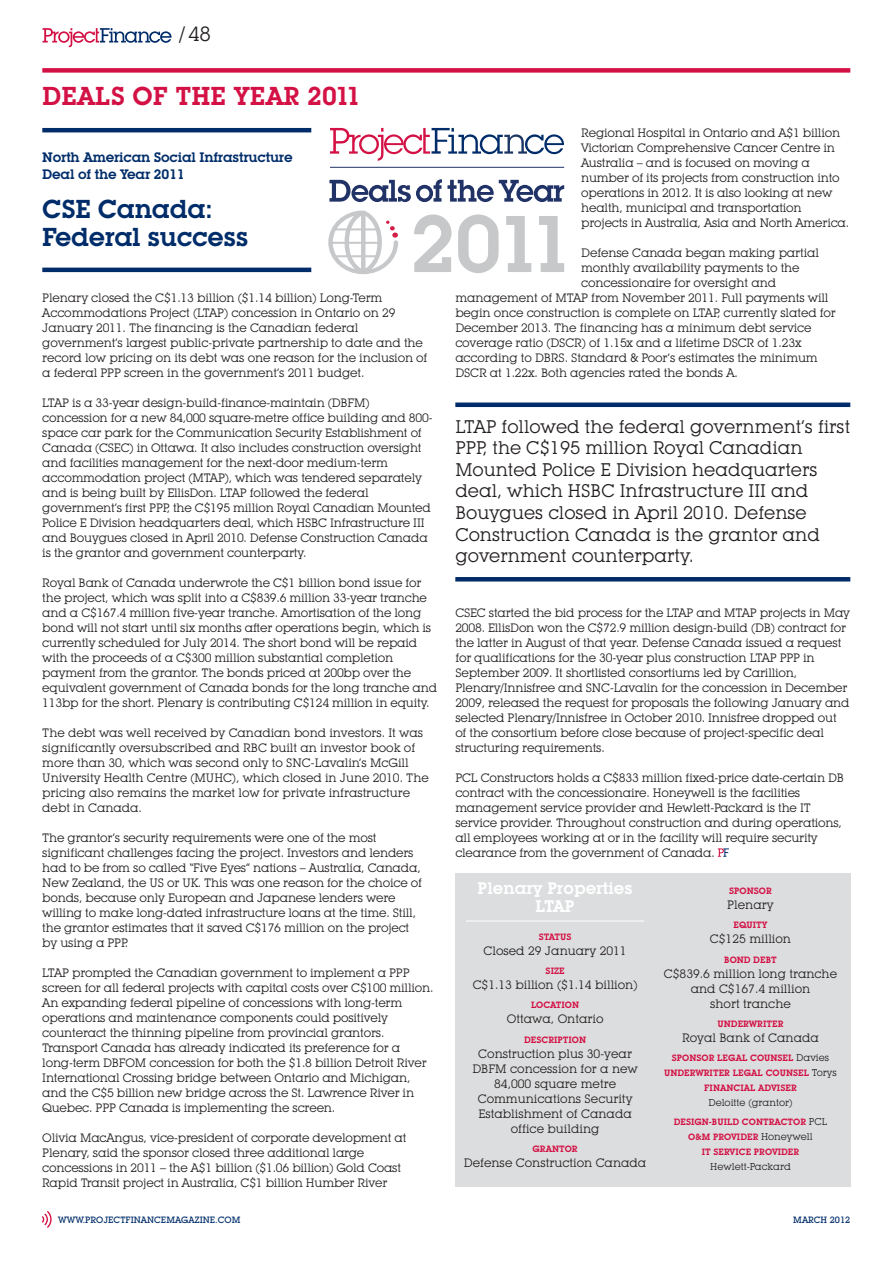
<style>
.page{position:relative;width:893px;height:1263px;background:#fff}
.page>*{position:absolute;margin:0;border:0;box-sizing:border-box;transform-origin:0 0}
.t1{font:600 25.5px/28.5px "Lubalin Graph IT Cby BT";letter-spacing:-.015em;color:#002d6a}
.t2{font:600 25.5px "Lubalin Graph IT Cby BT";color:#d31145}
.t3{font:20.25px "Lubalin Graph IT Cby BT";color:#231f20}
.t4{font:18px/21.6px "Lubalin Graph IT Cby BT";color:#231f20}
.t5{font:600 16.5px/18px "Lubalin Graph IT Cby BT";color:#fff;text-align:center}
.t6{font:600 13.5px/16.5px "Lubalin Graph IT Cby BT";letter-spacing:-.015em;color:#002d6a}
.t7{font:12px/15px "Lubalin Graph IT Cby BT";letter-spacing:-.015em;color:#231f20}
.t8{font:9.75px "Lubalin Graph IT Cby BT";color:#231f20}
.t9{font:600 9px/15px "Lubalin Graph IT Cby BT";color:#d31145;text-align:center}
.t10{font:500 9px "Lubalin Graph IT Cby BT";color:#002d6a}
.s1{font-weight:400;font-size:9.75px;color:#231f20}
</style>
<div class="page">
<div style="left:42px;top:68px;width:808px;height:5px;background:#d31145"></div>
<svg style="left:43px;top:28px;width:129px;height:19px"></svg>
<svg style="left:42px;top:1211px;width:10px;height:17px"></svg>
<hr style="left:42px;top:128px;width:269px;height:4px;background:#002d6a">
<hr style="left:42px;top:268px;width:269px;height:4px;background:#002d6a">
<svg style="left:718px;top:848px;width:11px;height:9px"></svg>
<svg style="left:330px;top:128px;width:234px;height:33px"></svg>
<svg style="left:329px;top:179px;width:235px;height:23px"></svg>
<svg style="left:414px;top:214px;width:37px;height:58px"></svg>
<svg style="left:458px;top:214px;width:41px;height:59px"></svg>
<svg style="left:506px;top:216px;width:25px;height:56px"></svg>
<svg style="left:539px;top:216px;width:25px;height:56px"></svg>
<svg style="left:328px;top:211px;width:70px;height:63px"></svg>
<hr style="left:330px;top:167px;width:234px;height:1px;background:#203266">
<hr style="left:455px;top:403px;width:395px;height:4px;background:#002d6a">
<div style="left:455px;top:577px;width:395px;height:5px;background:#002d6a"></div>
<div style="left:455px;top:873px;width:395px;height:313px;background:#dcddde"></div>
<hr style="left:466px;top:921px;width:178px;height:1px;background:#fff">
<h2 class="t3" style="left:179px;top:27px;width:33px">/48</h2>
<h1 class="t2" style="left:42px;top:86px;width:320px">DEALS OF THE YEAR 2011</h1>
<p class="t6" style="left:42px;top:151px;width:252px">North American Social Infrastructure<br>Deal of the Year 2011</p>
<h1 class="t1" style="left:42px;top:197px;width:208px">CSE Canada:<br>Federal success</h1>
<p class="t7" style="left:42px;top:291px;width:387px">Plenary closed the C$1.13 billion ($1.14 billion) Long-Term Accommodations Project (LTAP) concession in Ontario on 29<br>January 2011. The financing is the Canadian federal government’s largest public-private partnership to date and the record low pricing on its debt was one reason for the inclusion of a federal PPP screen in the government’s 2011 budget.</p>
<p class="t7" style="left:42px;top:396px;width:392px">LTAP is a 33-year design-build-finance-maintain (DBFM) concession for a new 84,000 square-metre office building and 800- space car park for the Communication Security Establishment of Canada (CSEC) in Ottawa. It also includes construction oversight and facilities management for the next-door medium-term accommodation project (MTAP), which was tendered separately and is being built by EllisDon. LTAP followed the federal government’s first PPP, the C$195 million Royal Canadian Mounted Police E Division headquarters deal, which HSBC Infrastructure III and Bouygues closed in April 2010. Defense Construction Canada is the grantor and government counterparty.</p>
<p class="t7" style="left:42px;top:576px;width:396px">Royal Bank of Canada underwrote the C$1 billion bond issue for the project, which was split into a C$839.6 million 33-year tranche and a C$167.4 million five-year tranche. Amortisation of the long bond will not start until six months after operations begin, which is currently scheduled for July 2014. The short bond will be repaid with the proceeds of a C$300 million substantial completion payment from the grantor. The bonds priced at 200bp over the equivalent government of Canada bonds for the long tranche and 113bp for the short. Plenary is contributing C$124 million in equity.</p>
<p class="t7" style="left:42px;top:726px;width:388px">The debt was well received by Canadian bond investors. It was significantly oversubscribed and RBC built an investor book of more than 30, which was second only to SNC-Lavalin’s McGill University Health Centre (MUHC), which closed in June 2010. The pricing also remains the market low for private infrastructure debt in Canada.</p>
<p class="t7" style="left:42px;top:831px;width:381px">The grantor’s security requirements were one of the most significant challenges facing the project. Investors and lenders had to be from so called “Five Eyes” nations – Australia, Canada, New Zealand, the US or UK. This was one reason for the choice of bonds, because only European and Japanese lenders were willing to make long-dated infrastructure loans at the time. Still, the grantor estimates that it saved C$176 million on the project by using a PPP.</p>
<p class="t7" style="left:42px;top:966px;width:393px">LTAP prompted the Canadian government to implement a PPP screen for all federal projects with capital costs over C$100 million.<br>An expanding federal pipeline of concessions with long-term operations and maintenance components could positively counteract the thinning pipeline from provincial grantors.<br>Transport Canada has already indicated its preference for a long-term DBFOM concession for both the $1.8 billion Detroit River International Crossing bridge between Ontario and Michigan, and the C$5 billion new bridge across the St. Lawrence River in Quebec. PPP Canada is implementing the screen.</p>
<p class="t7" style="left:42px;top:1131px;width:366px">Olivia MacAngus, vice-president of corporate development at Plenary, said the sponsor closed three additional large concessions in 2011 – the A$1 billion ($1.06 billion) Gold Coast Rapid Transit project in Australia, C$1 billion Humber River</p>
<p class="t7" style="left:581px;top:126px;width:270px">Regional Hospital in Ontario and A$1 billion Victorian Comprehensive Cancer Centre in Australia – and is focused on moving a number of its projects from construction into operations in 2012. It is also looking at new health, municipal and transportation projects in Australia, Asia and North America.</p>
<p class="t7" style="left:581px;top:246px;width:239px">Defense Canada began making partial</p>
<p class="t7" style="left:581px;top:261px;width:220px">monthly availability payments to the</p>
<p class="t7" style="left:581px;top:276px;width:196px">concessionaire for oversight and</p>
<p class="t7" style="left:455px;top:291px;width:375px">management of MTAP from November 2011. Full payments will</p>
<p class="t7" style="left:455px;top:306px;width:382px">begin once construction is complete on LTAP, currently slated for</p>
<p class="t7" style="left:455px;top:321px;width:358px">December 2013. The financing has a minimum debt service</p>
<p class="t7" style="left:455px;top:336px;width:348px">coverage ratio (DSCR) of 1.15x and a lifetime DSCR of 1.23x</p>
<p class="t7" style="left:455px;top:351px;width:364px">according to DBRS. Standard &amp; Poor’s estimates the minimum</p>
<p class="t7" style="left:455px;top:366px;width:284px">DSCR at 1.22x. Both agencies rated the bonds A.</p>
<p class="t4" style="left:455px;top:417px;width:396px">LTAP followed the federal government’s first PPP, the C$195 million Royal Canadian Mounted Police E Division headquarters deal, which HSBC Infrastructure III and Bouygues closed in April 2010. Defense Construction Canada is the grantor and government counterparty.</p>
<p class="t7" style="left:455px;top:606px;width:396px">CSEC started the bid process for the LTAP and MTAP projects in May 2008. EllisDon won the C$72.9 million design-build (DB) contract for the latter in August of that year. Defense Canada issued a request for qualifications for the 30-year plus construction LTAP PPP in September 2009. It shortlisted consortiums led by Carillion, Plenary/Innisfree and SNC-Lavalin for the concession in December 2009, released the request for proposals the following January and selected Plenary/Innisfree in October 2010. Innisfree dropped out of the consortium before close because of project-specific deal structuring requirements.</p>
<p class="t7" style="left:455px;top:771px;width:390px">PCL Constructors holds a C$833 million fixed-price date-certain DB contract with the concessionaire. Honeywell is the facilities management service provider and Hewlett-Packard is the IT service provider. Throughout construction and during operations, all employees working at or in the facility will require security clearance from the government of Canada.</p>
<h3 class="t5" style="left:477px;top:881px;width:157px">Plenary Properties<br>LTAP</h3>
<p class="t9" style="left:539px;top:930px;width:34px">STATUS</p>
<p class="t7" style="left:483px;top:944px;width:145px">Closed 29 January 2011</p>
<p class="t9" style="left:546px;top:964px;width:20px">SIZE</p>
<p class="t7" style="left:473px;top:979px;width:166px">C$1.13 billion ($1.14 billion)</p>
<p class="t9" style="left:531px;top:999px;width:50px">LOCATION</p>
<p class="t7" style="left:507px;top:1013px;width:98px">Ottawa, Ontario</p>
<p class="t9" style="left:524px;top:1033px;width:64px">DESCRIPTION</p>
<p class="t7" style="left:472px;top:1047px;width:167px;text-align:center">Construction plus 30-year<br>DBFM concession for a new<br>84,000 square metre<br>Communications Security<br>Establishment of Canada office building</p>
<p class="t9" style="left:532px;top:1142px;width:47px">GRANTOR</p>
<p class="t7" style="left:464px;top:1156px;width:184px">Defense Construction Canada</p>
<p class="t9" style="left:729px;top:884px;width:44px">SPONSOR</p>
<p class="t7" style="left:727px;top:899px;width:48px">Plenary</p>
<p class="t9" style="left:733px;top:919px;width:35px">EQUITY</p>
<p class="t7" style="left:710px;top:933px;width:83px">C$125 million</p>
<p class="t9" style="left:724px;top:953px;width:54px">BOND DEBT</p>
<p class="t7" style="left:664px;top:967px;width:175px;text-align:center">C$839.6 million long tranche and C$167.4 million<br>short tranche</p>
<p class="t9" style="left:717px;top:1017px;width:67px">UNDERWRITER</p>
<p class="t7" style="left:682px;top:1031px;width:138px">Royal Bank of Canada</p>
<p class="t9" style="left:664px;top:1051px;width:174px">SPONSOR LEGAL COUNSEL <span class="s1">Davies<br></span>UNDERWRITER LEGAL COUNSEL <span class="s1">Torys<br></span>FINANCIAL ADVISER</p>
<p class="t8" style="left:708px;top:1099px;width:86px">Deloitte (grantor)</p>
<p class="t9" style="left:674px;top:1116px;width:155px">DESIGN-BUILD CONTRACTOR <span class="s1">PCL<br></span>O&amp;M PROVIDER <span class="s1">Honeywell<br></span>IT SERVICE PROVIDER</p>
<p class="t8" style="left:710px;top:1163px;width:82px">Hewlett-Packard</p>
<p class="t10" style="left:58px;top:1216px;width:184px">WWW.PROJECTFINANCEMAGAZINE.COM</p>
<p class="t10" style="left:793px;top:1216px;width:59px">MARCH 2012</p>
</div>
